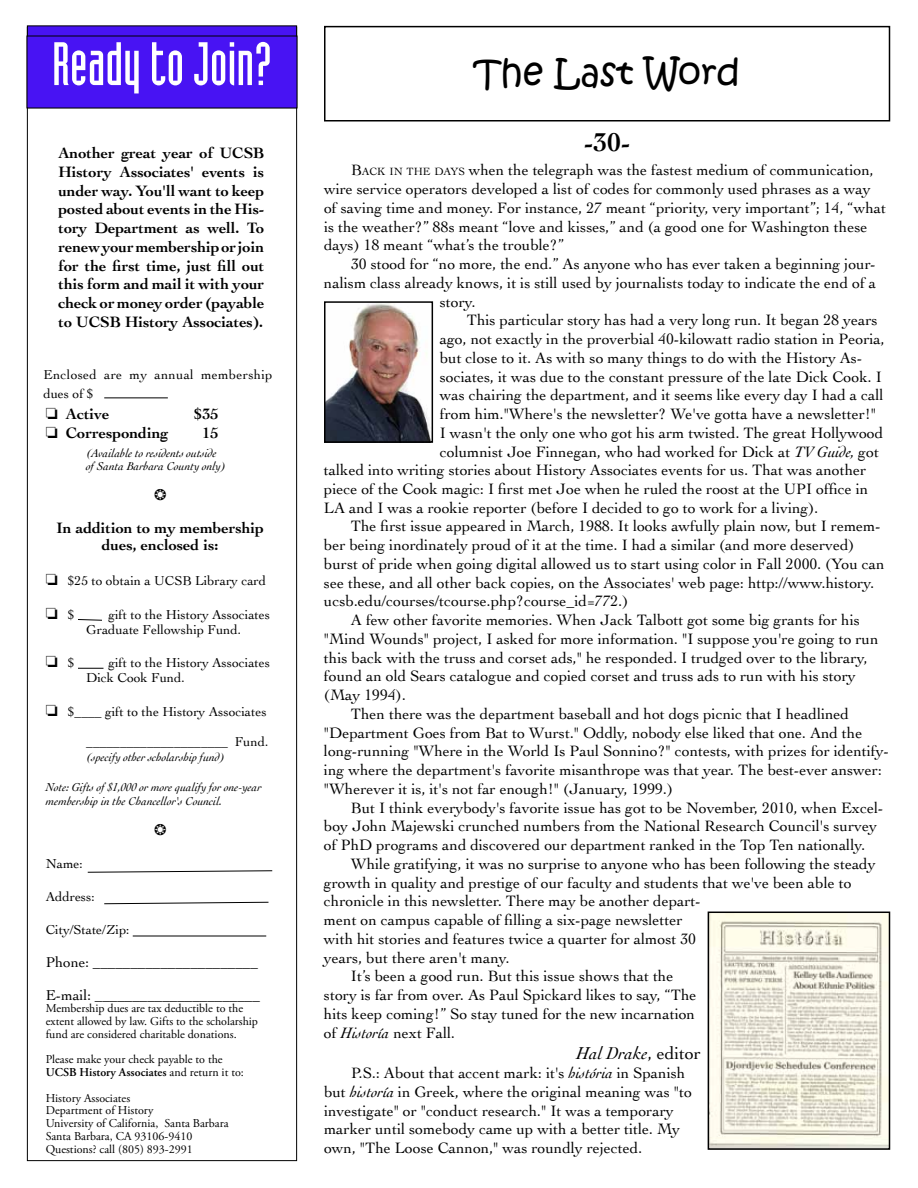
<style>
.page{position:relative;width:918px;height:1188px;background:#fff}
.page>*{position:absolute;margin:0;border:0;box-sizing:border-box;transform-origin:0 0}
.t1{font:60px "Industria Solid A";color:#fff}
.t2{font:36px "Kristen ITC";color:#000}
.t3{font:700 27px "Cochin";color:#000}
.t4{font:italic 18px "Cochin";color:#000}
.t5{font:15.75px/18.8px "Cochin";color:#000}
.t6{font:700 15.75px/18.8px "Cochin";color:#000;text-align:justify}
.t7{font:15px "Cochin";color:#000}
.t8{font:13.5px/15px "Cochin";color:#000}
.t9{font:13.5px/18.8px "Cochin";letter-spacing:.02em;color:#000}
.t10{font:12px/12.8px "Adobe Garamond Pro";color:#000}
.t11{font:italic 12px/13.5px "Cochin";color:#000}
.s1{font-weight:600}
.s2{font-style:inherit}
.s3{font-size:10.95px}
.s4{font-style:italic}
.s5{font-style:normal}
</style>
<div class="page">
<div style="left:27px;top:26px;width:270px;height:82px;background:#4813f3"></div>
<hr style="left:104px;top:398px;width:64px;height:1px;background:#000">
<svg style="left:78px;top:619px;width:24px;height:2px"></svg>
<svg style="left:78px;top:668px;width:26px;height:1px"></svg>
<svg style="left:87px;top:870px;width:186px;height:3px"></svg>
<svg style="left:104px;top:901px;width:165px;height:4px"></svg>
<hr style="left:133px;top:936px;width:133px;height:1px;background:#000">
<div style="left:324px;top:26px;width:566px;height:96px;border:2px solid #000"></div>
<img style="left:327px;top:304px;width:103px;height:136px">
<div style="left:324px;top:301px;width:109px;height:142px;border:2px solid #000"></div>
<img style="left:711px;top:915px;width:176px;height:232px">
<div style="left:708px;top:912px;width:182px;height:238px;border:2px solid #000"></div>
<h1 class="t1" style="left:52px;top:31px;width:221px">Ready to Join?</h1>
<p class="t6" style="left:58px;top:143px;width:207px">Another great year of UCSB History Associates' events is under way. You'll want to keep posted about events in the His&shy;tory Department as well. To renew your membership or join for the first time, just fill out this form and mail it with your check or money order (payable to UCSB History Associates).</p>
<p class="t9" style="left:44px;top:365px;width:230px">Enclosed are my annual membership dues of $</p>
<p class="t6" style="left:46px;top:404px;width:65px">❏ Active</p>
<p class="t6" style="left:194px;top:404px;width:26px">$35</p>
<p class="t6" style="left:46px;top:423px;width:124px">❏ Corresponding</p>
<p class="t6" style="left:202px;top:423px;width:18px">15</p>
<p class="t11" style="left:86px;top:445px;width:141px">(Available to residents outside of Santa Barbara County only)</p>
<p class="t6" style="left:57px;top:519px;width:209px;line-height:16.5px;text-align:center">In addition to my membership dues, enclosed is:</p>
<p class="t8" style="left:46px;top:572px;width:222px">❏ $25 to obtain a UCSB Library card</p>
<p class="t8" style="left:46px;top:606px;width:30px">❏ $</p>
<p class="t8" style="left:86px;top:606px;width:185px;text-indent:22px">gift to the History Associates<br>Graduate Fellowship Fund.</p>
<p class="t8" style="left:46px;top:655px;width:30px">❏ $</p>
<p class="t8" style="left:86px;top:655px;width:185px;text-indent:22px">gift to the History Associates<br>Dick Cook Fund.</p>
<p class="t8" style="left:46px;top:704px;width:222px">❏ $____ gift to the History Associates</p>
<p class="t8" style="left:86px;top:734px;width:184px">_____________________ Fund.</p>
<p class="t11" style="left:86px;top:750px;width:140px">(specify other scholarship fund)</p>
<p class="t11" style="left:46px;top:780px;width:217px">Note: Gifts of $1,000 or more qualify for one-year membership in the Chancellor's Council.</p>
<p class="t8" style="left:46px;top:855px;width:39px">Name:</p>
<p class="t8" style="left:46px;top:888px;width:51px">Address:</p>
<p class="t8" style="left:46px;top:921px;width:85px">City/State/Zip:</p>
<p class="t7" style="left:46px;top:952px;width:214px">Phone: ______________________</p>
<p class="t7" style="left:46px;top:985px;width:216px">E-mail: ______________________</p>
<p class="t10" style="left:46px;top:1003px;width:214px">Membership dues are tax deductible to the extent allowed by law. Gifts to the scholarship fund are considered charitable donations.</p>
<p class="t10" style="left:46px;top:1054px;width:200px">Please make your check payable to the<br><span class="s1">UCSB History Associates</span> and return it to:</p>
<p class="t10" style="left:46px;top:1092px;width:184px">History Associates<br>Department of History<br>University of California, Santa Barbara<br>Santa Barbara, CA 93106-9410<br>Questions? call (805) 893-2991</p>
<h2 class="t2" style="left:474px;top:49px;width:267px">The Last Word</h2>
<h3 class="t3" style="left:584px;top:124px;width:48px">-30-</h3>
<p class="t5" style="left:324px;top:160px;width:564px;text-indent:27px"><span class="s2">B</span><span class="s3">ACK IN THE DAYS</span> when the telegraph was the fastest medium of communication, wire service operators developed a list of codes for commonly used phrases as a way of saving time and money. For instance, 27 meant “priority, very important”; 14, “what is the weather?” 88s meant “love and kisses,” and (a good one for Washington these days) 18 meant “what’s the trouble?”</p>
<p class="t5" style="left:351px;top:254px;width:526px">30 stood for “no more, the end.” As anyone who has ever taken a beginning jour-</p>
<p class="t5" style="left:324px;top:273px;width:554px">nalism class already knows, it is still used by journalists today to indicate the end of a</p>
<p class="t5" style="left:440px;top:291px;width:38px">story.</p>
<p class="t5" style="left:467px;top:310px;width:412px">This particular story has had a very long run. It began 28 years</p>
<p class="t5" style="left:440px;top:329px;width:447px">ago, not exactly in the proverbial 40-kilowatt radio station in Peoria,</p>
<p class="t5" style="left:440px;top:348px;width:424px">but close to it. As with so many things to do with the History As-</p>
<p class="t5" style="left:440px;top:366px;width:443px">sociates, it was due to the constant pressure of the late Dick Cook. I</p>
<p class="t5" style="left:440px;top:385px;width:445px">was chairing the department, and it seems like every day I had a call</p>
<p class="t5" style="left:440px;top:404px;width:438px">from him."Where's the newsletter? We've gotta have a newsletter!"</p>
<p class="t5" style="left:440px;top:423px;width:445px">I wasn't the only one who got his arm twisted. The great Hollywood</p>
<p class="t5" style="left:440px;top:441px;width:441px">columnist Joe Finnegan, who had worked for Dick at <span class="s4">TV Guide,</span> got</p>
<p class="t5" style="left:324px;top:460px;width:544px">talked into writing stories about History Associates events for us. That was another</p>
<p class="t5" style="left:324px;top:479px;width:546px">piece of the Cook magic: I first met Joe when he ruled the roost at the UPI office in</p>
<p class="t5" style="left:324px;top:498px;width:496px">LA and I was a rookie reporter (before I decided to go to work for a living).</p>
<p class="t5" style="left:351px;top:516px;width:531px">The first issue appeared in March, 1988. It looks awfully plain now, but I remem-</p>
<p class="t5" style="left:324px;top:535px;width:532px">ber being inordinately proud of it at the time. I had a similar (and more deserved)</p>
<p class="t5" style="left:324px;top:554px;width:562px">burst of pride when going digital allowed us to start using color in Fall 2000. (You can</p>
<p class="t5" style="left:324px;top:573px;width:552px">see these, and all other back copies, on the Associates' web page: http://www.history.</p>
<p class="t5" style="left:324px;top:591px;width:306px">ucsb.edu/courses/tcourse.php?course_id=772.)</p>
<p class="t5" style="left:351px;top:610px;width:510px">A few other favorite memories. When Jack Talbott got some big grants for his</p>
<p class="t5" style="left:324px;top:629px;width:556px">"Mind Wounds" project, I asked for more information. "I suppose you're going to run</p>
<p class="t5" style="left:324px;top:647px;width:545px">this back with the truss and corset ads," he responded. I trudged over to the library,</p>
<p class="t5" style="left:324px;top:666px;width:533px">found an old Sears catalogue and copied corset and truss ads to run with his story</p>
<p class="t5" style="left:324px;top:685px;width:83px">(May 1994).</p>
<p class="t5" style="left:351px;top:704px;width:500px">Then there was the department baseball and hot dogs picnic that I headlined</p>
<p class="t5" style="left:324px;top:722px;width:540px">"Department Goes from Bat to Wurst." Oddly, nobody else liked that one. And the</p>
<p class="t5" style="left:324px;top:741px;width:567px">long-running "Where in the World Is Paul Sonnino?" contests, with prizes for identify-</p>
<p class="t5" style="left:324px;top:760px;width:560px">ing where the department's favorite misanthrope was that year. The best-ever answer:</p>
<p class="t5" style="left:324px;top:779px;width:351px">"Wherever it is, it's not far enough!" (January, 1999.)</p>
<p class="t5" style="left:351px;top:797px;width:534px">But I think everybody's favorite issue has got to be November, 2010, when Excel-</p>
<p class="t5" style="left:324px;top:816px;width:554px">boy John Majewski crunched numbers from the National Research Council's survey</p>
<p class="t5" style="left:324px;top:835px;width:543px">of PhD programs and discovered our department ranked in the Top Ten nationally.</p>
<p class="t5" style="left:351px;top:854px;width:526px">While gratifying, it was no surprise to anyone who has been following the steady</p>
<p class="t5" style="left:324px;top:872px;width:529px">growth in quality and prestige of our faculty and students that we've been able to</p>
<p class="t5" style="left:324px;top:891px;width:378px">chronicle in this newsletter. There may be another depart-</p>
<p class="t5" style="left:324px;top:910px;width:360px">ment on campus capable of filling a six-page newsletter</p>
<p class="t5" style="left:324px;top:929px;width:374px">with hit stories and features twice a quarter for almost 30</p>
<p class="t5" style="left:324px;top:947px;width:187px">years, but there aren't many.</p>
<p class="t5" style="left:351px;top:966px;width:324px">It’s been a good run. But this issue shows that the</p>
<p class="t5" style="left:324px;top:985px;width:374px">story is far from over. As Paul Spickard likes to say, “The</p>
<p class="t5" style="left:324px;top:1004px;width:373px">hits keep coming!” So stay tuned for the new incarnation</p>
<p class="t5" style="left:324px;top:1022px;width:133px">of <span class="s4">Historía</span> next Fall.</p>
<p class="t4" style="left:577px;top:1041px;width:126px">Hal Drake<span class="s5">, editor</span></p>
<p class="t5" style="left:324px;top:1063px;width:369px;text-indent:27px">P.S.: About that accent mark: it's <span class="s4">história</span> in Spanish but <span class="s4">historía</span> in Greek, where the original meaning was "to investigate" or "conduct research." It was a temporary marker until somebody came up with a better title. My own, "The Loose Cannon," was roundly rejected.</p>
</div>
